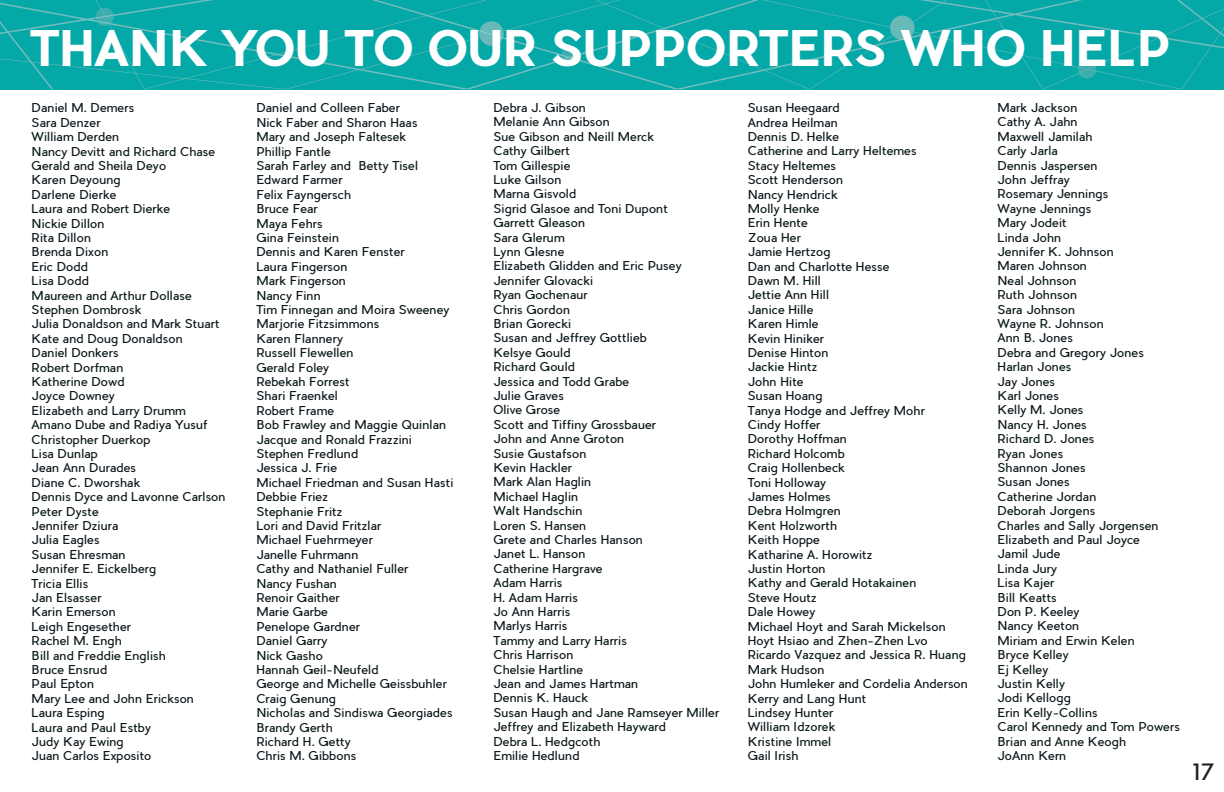
<style>
.page{position:relative;width:1224px;height:792px;background:#fff}
.page>*{position:absolute;margin:0;border:0;box-sizing:border-box;transform-origin:0 0}
.t1{font:700 48px "Pier Sans";color:#fff}
.t2{font:22px "Pier Sans";color:#231f20}
.t3{font:12px/14.4px "Pier Sans";color:#0c191c}
</style>
<div class="page">
<svg style="left:0;top:0;width:1224px;height:89px;background:#08a8a7"></svg>
<div style="left:30px;top:2px;width:1191px;height:69px;background:#04a8a7"></div>
<svg style="left:95px;top:7px;width:19px;height:19px"></svg>
<svg style="left:561px;top:48px;width:18px;height:18px"></svg>
<svg style="left:1078px;top:60px;width:18px;height:19px"></svg>
<svg style="left:479px;top:21px;width:25px;height:25px"></svg>
<svg style="left:890px;top:16px;width:25px;height:24px"></svg>
<h1 class="t1" style="left:32px;top:17px;width:1141px">THANK YOU TO OUR SUPPORTERS WHO HELP</h1>
<p class="t3" style="left:32px;top:101px;width:196px">Daniel M. Demers<br>Sara Denzer<br>William Derden<br>Nancy Devitt and Richard Chase<br>Gerald and Sheila Deyo<br>Karen Deyoung<br>Darlene Dierke<br>Laura and Robert Dierke<br>Nickie Dillon<br>Rita Dillon<br>Brenda Dixon<br>Eric Dodd<br>Lisa Dodd<br>Maureen and Arthur Dollase<br>Stephen Dombrosk<br>Julia Donaldson and Mark Stuart<br>Kate and Doug Donaldson<br>Daniel Donkers<br>Robert Dorfman<br>Katherine Dowd<br>Joyce Downey<br>Elizabeth and Larry Drumm<br>Amano Dube and Radiya Yusuf<br>Christopher Duerkop<br>Lisa Dunlap<br>Jean Ann Durades<br>Diane C. Dworshak<br>Dennis Dyce and Lavonne Carlson<br>Peter Dyste<br>Jennifer Dziura<br>Julia Eagles<br>Susan Ehresman<br>Jennifer E. Eickelberg<br>Tricia Ellis<br>Jan Elsasser<br>Karin Emerson<br>Leigh Engesether<br>Rachel M. Engh<br>Bill and Freddie English<br>Bruce Ensrud<br>Paul Epton<br>Mary Lee and John Erickson<br>Laura Esping<br>Laura and Paul Estby<br>Judy Kay Ewing<br>Juan Carlos Exposito</p>
<p class="t3" style="left:256px;top:101px;width:199px">Daniel and Colleen Faber<br>Nick Faber and Sharon Haas<br>Mary and Joseph Faltesek<br>Phillip Fantle<br>Sarah Farley and Betty Tisel<br>Edward Farmer<br>Felix Fayngersch<br>Bruce Fear<br>Maya Fehrs<br>Gina Feinstein<br>Dennis and Karen Fenster<br>Laura Fingerson<br>Mark Fingerson<br>Nancy Finn<br>Tim Finnegan and Moira Sweeney<br>Marjorie Fitzsimmons<br>Karen Flannery<br>Russell Flewellen<br>Gerald Foley<br>Rebekah Forrest<br>Shari Fraenkel<br>Robert Frame<br>Bob Frawley and Maggie Quinlan<br>Jacque and Ronald Frazzini<br>Stephen Fredlund<br>Jessica J. Frie<br>Michael Friedman and Susan Hasti<br>Debbie Friez<br>Stephanie Fritz<br>Lori and David Fritzlar<br>Michael Fuehrmeyer<br>Janelle Fuhrmann<br>Cathy and Nathaniel Fuller<br>Nancy Fushan<br>Renoir Gaither<br>Marie Garbe<br>Penelope Gardner<br>Daniel Garry<br>Nick Gasho<br>Hannah Geil-Neufeld<br>George and Michelle Geissbuhler<br>Craig Genung<br>Nicholas and Sindiswa Georgiades<br>Brandy Gerth<br>Richard H. Getty<br>Chris M. Gibbons</p>
<p class="t3" style="left:493px;top:100px;width:227px">Debra J. Gibson<br>Melanie Ann Gibson<br>Sue Gibson and Neill Merck<br>Cathy Gilbert<br>Tom Gillespie<br>Luke Gilson<br>Marna Gisvold<br>Sigrid Glasoe and Toni Dupont<br>Garrett Gleason<br>Sara Glerum<br>Lynn Glesne<br>Elizabeth Glidden and Eric Pusey<br>Jennifer Glovacki<br>Ryan Gochenaur<br>Chris Gordon<br>Brian Gorecki<br>Susan and Jeffrey Gottlieb<br>Kelsye Gould<br>Richard Gould<br>Jessica and Todd Grabe<br>Julie Graves<br>Olive Grose<br>Scott and Tiffiny Grossbauer<br>John and Anne Groton<br>Susie Gustafson<br>Kevin Hackler<br>Mark Alan Haglin<br>Michael Haglin<br>Walt Handschin<br>Loren S. Hansen<br>Grete and Charles Hanson<br>Janet L. Hanson<br>Catherine Hargrave<br>Adam Harris<br>H. Adam Harris<br>Jo Ann Harris<br>Marlys Harris<br>Tammy and Larry Harris<br>Chris Harrison<br>Chelsie Hartline<br>Jean and James Hartman<br>Dennis K. Hauck<br>Susan Haugh and Jane Ramseyer Miller<br>Jeffrey and Elizabeth Hayward<br>Debra L. Hedgcoth<br>Emilie Hedlund</p>
<p class="t3" style="left:748px;top:101px;width:222px">Susan Heegaard<br>Andrea Heilman<br>Dennis D. Helke<br>Catherine and Larry Heltemes<br>Stacy Heltemes<br>Scott Henderson<br>Nancy Hendrick<br>Molly Henke<br>Erin Hente<br>Zoua Her<br>Jamie Hertzog<br>Dan and Charlotte Hesse<br>Dawn M. Hill<br>Jettie Ann Hill<br>Janice Hille<br>Karen Himle<br>Kevin Hiniker<br>Denise Hinton<br>Jackie Hintz<br>John Hite<br>Susan Hoang<br>Tanya Hodge and Jeffrey Mohr<br>Cindy Hoffer<br>Dorothy Hoffman<br>Richard Holcomb<br>Craig Hollenbeck<br>Toni Holloway<br>James Holmes<br>Debra Holmgren<br>Kent Holzworth<br>Keith Hoppe<br>Katharine A. Horowitz<br>Justin Horton<br>Kathy and Gerald Hotakainen<br>Steve Houtz<br>Dale Howey<br>Michael Hoyt and Sarah Mickelson<br>Hoyt Hsiao and Zhen-Zhen Lvo<br>Ricardo Vazquez and Jessica R. Huang<br>Mark Hudson<br>John Humleker and Cordelia Anderson<br>Kerry and Lang Hunt<br>Lindsey Hunter<br>William Idzorek<br>Kristine Immel<br>Gail Irish</p>
<p class="t3" style="left:998px;top:100px;width:184px">Mark Jackson<br>Cathy A. Jahn<br>Maxwell Jamilah<br>Carly Jarla<br>Dennis Jaspersen<br>John Jeffray<br>Rosemary Jennings<br>Wayne Jennings<br>Mary Jodeit<br>Linda John<br>Jennifer K. Johnson<br>Maren Johnson<br>Neal Johnson<br>Ruth Johnson<br>Sara Johnson<br>Wayne R. Johnson<br>Ann B. Jones<br>Debra and Gregory Jones<br>Harlan Jones<br>Jay Jones<br>Karl Jones<br>Kelly M. Jones<br>Nancy H. Jones<br>Richard D. Jones<br>Ryan Jones<br>Shannon Jones<br>Susan Jones<br>Catherine Jordan<br>Deborah Jorgens<br>Charles and Sally Jorgensen<br>Elizabeth and Paul Joyce<br>Jamil Jude<br>Linda Jury<br>Lisa Kajer<br>Bill Keatts<br>Don P. Keeley<br>Nancy Keeton<br>Miriam and Erwin Kelen<br>Bryce Kelley<br>Ej Kelley<br>Justin Kelly<br>Jodi Kellogg<br>Erin Kelly-Collins<br>Carol Kennedy and Tom Powers<br>Brian and Anne Keogh<br>JoAnn Kern</p>
<h2 class="t2" style="left:1191px;top:758px;width:22px">17</h2>
</div>
